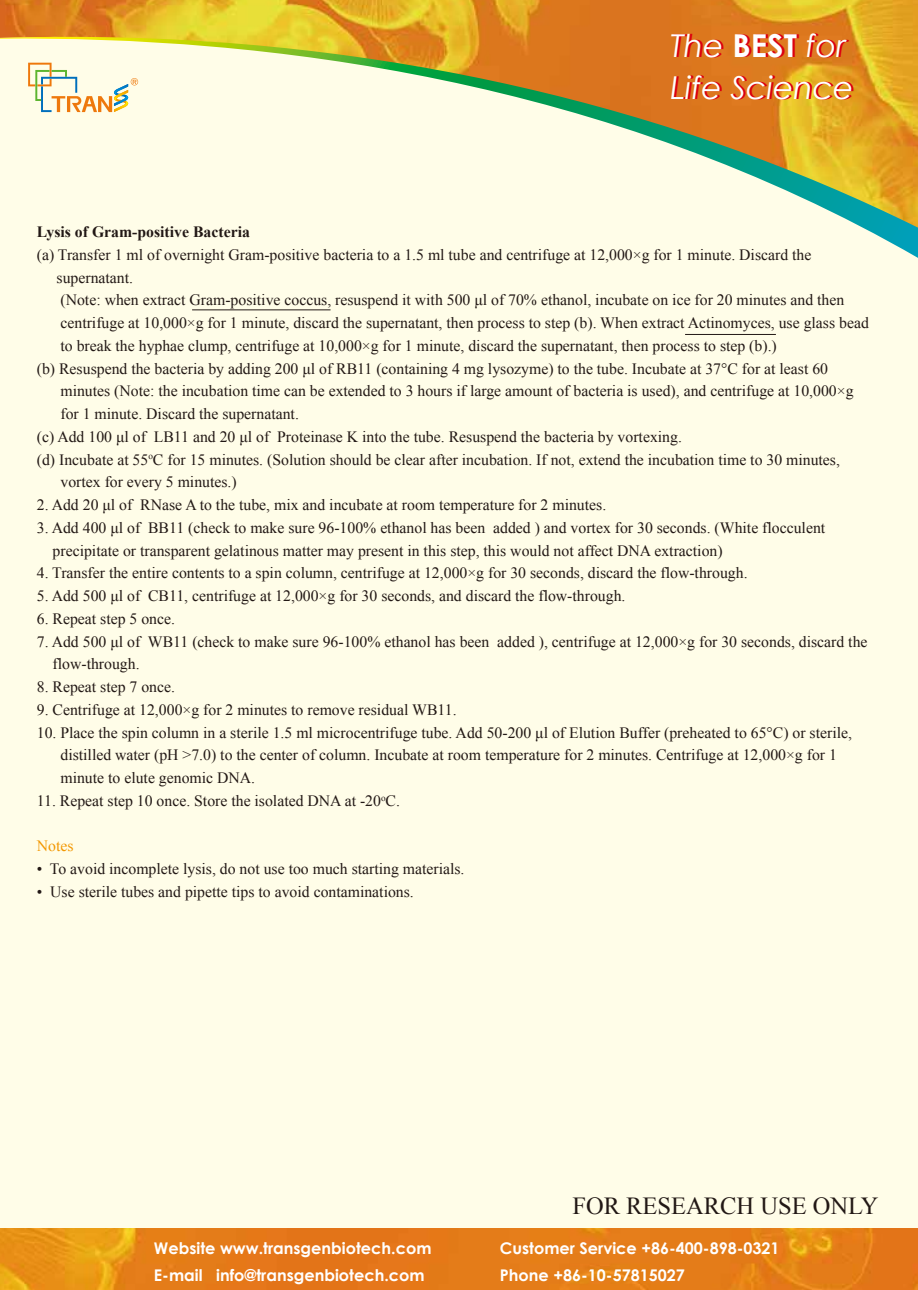
<style>
.page{position:relative;width:918px;height:1290px;background:#fffde8}
.page>*{position:absolute;margin:0;border:0;box-sizing:border-box;transform-origin:0 0}
.t1{font:italic 31.5px/41.1px "Century Gothic";color:#fff}
.t2{font:24.5px "Times New Roman";color:#221815}
.t3{font:700 16.1px/26.8px "Century Gothic";color:#fff}
.t4{font:15.75px/22.8px "Times New Roman";color:#221815}
.t5{font:700 15.75px "Times New Roman";color:#221815}
.t6{font:15.75px "Times New Roman";color:#f39700}
.s1{font-weight:700;font-style:normal}
</style>
<div class="page">
<img style="left:0;top:0;width:918px;height:36px">
<img style="left:0;top:1229px;width:918px;height:61px">
<svg style="left:0;top:36px;width:918px;height:222px"></svg>
<hr style="left:192px;top:309px;width:138px;height:1px;background:#221815">
<hr style="left:685px;top:334px;width:91px;height:1px;background:#221815">
<h1 class="t1" style="left:670px;top:25px;width:185px">The <span class="s1">BEST</span> for<br>Life Science</h1>
<p class="t5" style="left:37px;top:221px;width:215px">Lysis of Gram-positive Bacteria</p>
<p class="t4" style="left:37px;top:243px;width:776px">(a) Transfer 1 ml of overnight Gram-positive bacteria to a 1.5 ml tube and centrifuge at 12,000×g for 1 minute. Discard the</p>
<p class="t4" style="left:57px;top:266px;width:78px">supernatant.</p>
<p class="t4" style="left:60px;top:288px;width:785px">(Note: when extract Gram-positive coccus, resuspend it with 500 μl of 70% ethanol, incubate on ice for 20 minutes and then</p>
<p class="t4" style="left:60px;top:311px;width:810px">centrifuge at 10,000×g for 1 minute, discard the supernatant, then process to step (b). When extract Actinomyces, use glass bead</p>
<p class="t4" style="left:60px;top:334px;width:718px">to break the hyphae clump, centrifuge at 10,000×g for 1 minute, discard the supernatant, then process to step (b).)</p>
<p class="t4" style="left:37px;top:357px;width:793px">(b) Resuspend the bacteria by adding 200 μl of RB11 (containing 4 mg lysozyme) to the tube. Incubate at 37°C for at least 60</p>
<p class="t4" style="left:60px;top:379px;width:794px">minutes (Note: the incubation time can be extended to 3 hours if large amount of bacteria is used), and centrifuge at 10,000×g</p>
<p class="t4" style="left:60px;top:402px;width:240px">for 1 minute. Discard the supernatant.</p>
<p class="t4" style="left:37px;top:425px;width:646px">(c) Add 100 μl of LB11 and 20 μl of Proteinase K into the tube. Resuspend the bacteria by vortexing.</p>
<p class="t4" style="left:37px;top:448px;width:804px">(d) Incubate at 55<sup>o</sup>C for 15 minutes. (Solution should be clear after incubation. If not, extend the incubation time to 30 minutes,</p>
<p class="t4" style="left:60px;top:470px;width:178px">vortex for every 5 minutes.)</p>
<p class="t4" style="left:37px;top:493px;width:571px">2. Add 20 μl of RNase A to the tube, mix and incubate at room temperature for 2 minutes.</p>
<p class="t4" style="left:53px;top:516px;width:774px;text-indent:-16px">3. Add 400 μl of BB11 (check to make sure 96-100% ethanol has been added ) and vortex for 30 seconds. (White flocculent precipitate or transparent gelatinous matter may present in this step, this would not affect DNA extraction)</p>
<p class="t4" style="left:37px;top:561px;width:712px">4. Transfer the entire contents to a spin column, centrifuge at 12,000×g for 30 seconds, discard the flow-through.</p>
<p class="t4" style="left:37px;top:584px;width:590px">5. Add 500 μl of CB11, centrifuge at 12,000×g for 30 seconds, and discard the flow-through.</p>
<p class="t4" style="left:37px;top:607px;width:140px">6. Repeat step 5 once.</p>
<p class="t4" style="left:53px;top:630px;width:816px;text-indent:-16px">7. Add 500 μl of WB11 (check to make sure 96-100% ethanol has been added ), centrifuge at 12,000×g for 30 seconds, discard the flow-through.</p>
<p class="t4" style="left:37px;top:675px;width:140px">8. Repeat step 7 once.</p>
<p class="t4" style="left:37px;top:698px;width:421px">9. Centrifuge at 12,000×g for 2 minutes to remove residual WB11.</p>
<p class="t4" style="left:60px;top:721px;width:793px;text-indent:-24px">10. Place the spin column in a sterile 1.5 ml microcentrifuge tube. Add 50-200 μl of Elution Buffer (preheated to 65°C) or sterile, distilled water (pH &gt;7.0) to the center of column. Incubate at room temperature for 2 minutes. Centrifuge at 12,000×g for 1 minute to elute genomic DNA.</p>
<p class="t4" style="left:37px;top:789px;width:365px">11. Repeat step 10 once. Store the isolated DNA at -20<sup>o</sup>C.</p>
<p class="t6" style="left:37px;top:835px;width:38px">Notes</p>
<p class="t4" style="left:37px;top:857px;width:429px">• To avoid incomplete lysis, do not use too much starting materials.</p>
<p class="t4" style="left:37px;top:880px;width:378px">• Use sterile tubes and pipette tips to avoid contaminations.</p>
<h2 class="t2" style="left:572px;top:1189px;width:307px">FOR RESEARCH USE ONLY</h2>
<p class="t3" style="left:154px;top:1234px;width:279px">Website www.transgenbiotech.com<br>E-mail info@transgenbiotech.com</p>
<p class="t3" style="left:500px;top:1234px;width:281px">Customer Service +86-400-898-0321<br>Phone +86-10-57815027</p>
</div>
